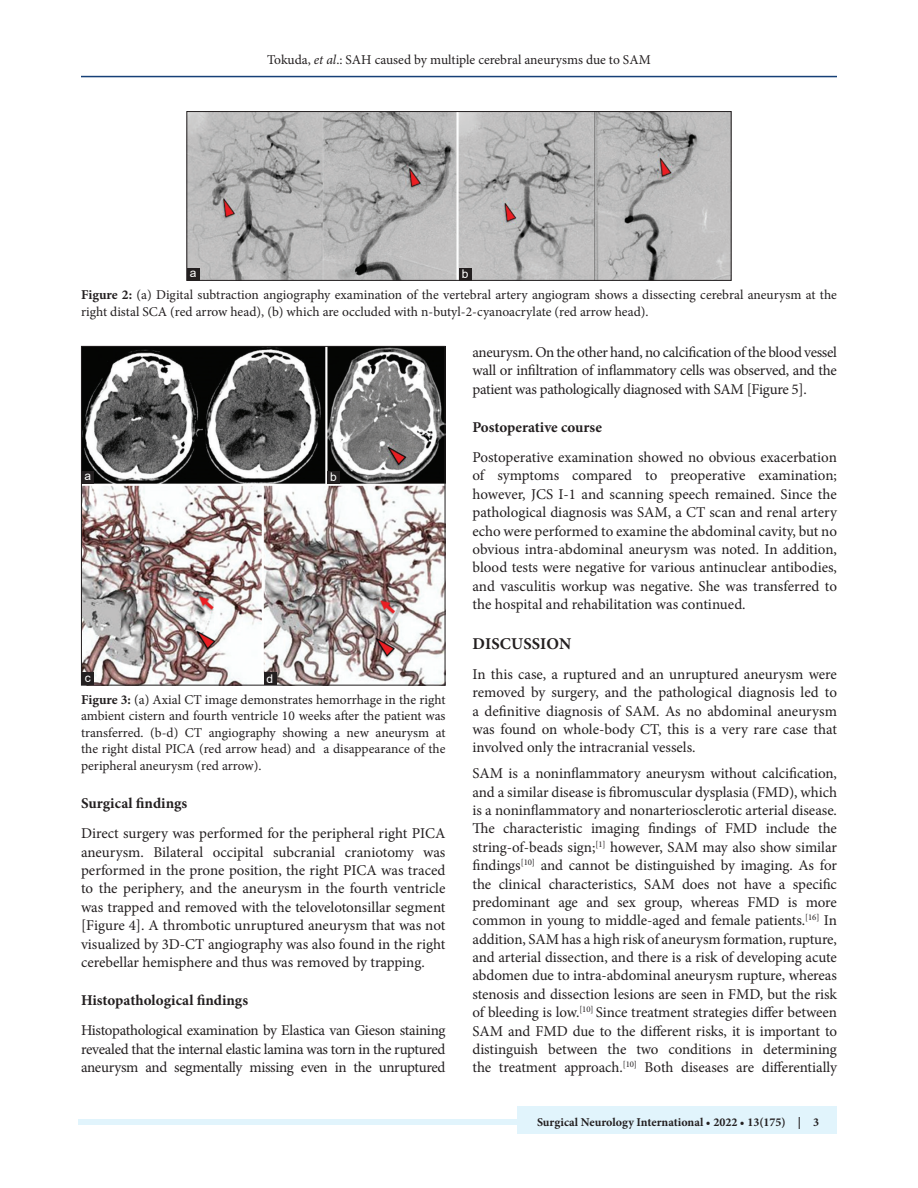
<style>
.page{position:relative;width:918px;height:1188px;background:#fff}
.page>*{position:absolute;margin:0;border:0;box-sizing:border-box;transform-origin:0 0}
.t1{font:700 16.5px "Minion Pro";letter-spacing:.01em;color:#231f20}
.TX{font:15px/18.5px "Minion Pro";letter-spacing:-.01em;color:#231f20;text-align:justify}
.t2{font:700 15px "Minion Pro";color:#231f20}
.FGC{font:13.5px/16.5px "Minion Pro";color:#231f20}
.JF{font:700 12px "Minion Pro";color:#231f20}
.LABEL{font:12px "Arial";color:#fff}
.s1{font-style:italic}
.s2{font-weight:700}
</style>
<div class="page">
<hr style="left:81px;top:76px;width:756px;height:1px;background:#164077">
<div style="left:78px;top:1119px;width:756px;height:6px;background:#e1f4fc"></div>
<div style="left:518px;top:1106px;width:319px;height:28px;background:#e1f4fc"></div>
<img style="left:189px;top:113px;width:540px;height:166px">
<div style="left:187px;top:111px;width:544px;height:170px;border:1px solid #231f20"></div>
<div style="left:459px;top:268px;width:12px;height:12px;background:#231f20"></div>
<div style="left:187px;top:268px;width:13px;height:12px;background:#231f20"></div>
<img style="left:83px;top:348px;width:360px;height:335px">
<div style="left:81px;top:346px;width:364px;height:339px;border:1px solid #231f20"></div>
<div style="left:264px;top:672px;width:12px;height:13px;background:#231f20"></div>
<div style="left:327px;top:471px;width:13px;height:13px;background:#231f20"></div>
<div style="left:82px;top:471px;width:12px;height:13px;background:#231f20"></div>
<div style="left:81px;top:672px;width:13px;height:13px;background:#231f20"></div>
<p class="FGC" style="left:267px;top:51px;width:385px">Tokuda, <span class="s1">et al</span>.: SAH caused by multiple cerebral aneurysms due to SAM</p>
<p class="LABEL" style="left:190px;top:265px;width:8px">a</p>
<p class="LABEL" style="left:462px;top:266px;width:8px">b</p>
<p class="FGC" style="left:81px;top:287px;width:758px"><span class="s2">Figure 2:</span> (a) Digital subtraction angiography examination of the vertebral artery angiogram shows a dissecting cerebral aneurysm at the right distal SCA (red arrow head), (b) which are occluded with n-butyl-2-cyanoacrylate (red arrow head).</p>
<p class="LABEL" style="left:85px;top:468px;width:8px">a</p>
<p class="LABEL" style="left:330px;top:469px;width:8px">b</p>
<p class="LABEL" style="left:85px;top:669px;width:7px">c</p>
<p class="LABEL" style="left:267px;top:671px;width:8px">d</p>
<p class="FGC" style="left:81px;top:691px;width:366px;text-align:justify"><span class="s2">Figure 3:</span> (a) Axial CT image demonstrates hemorrhage in the right ambient cistern and fourth ventricle 10 weeks after the patient was transferred. (b-d) CT angiography showing a new aneurysm at the right distal PICA (red arrow head) and a disappearance of the peripheral aneurysm (red arrow).</p>
<h2 class="t2" style="left:81px;top:793px;width:108px">Surgical findings</h2>
<p class="TX" style="left:81px;top:824px;width:366px">Direct surgery was performed for the peripheral right PICA aneurysm. Bilateral occipital subcranial craniotomy was performed in the prone position, the right PICA was traced to the periphery, and the aneurysm in the fourth ventricle was trapped and removed with the telovelotonsillar segment [Figure 4]. A thrombotic unruptured aneurysm that was not visualized by 3D-CT angiography was also found in the right cerebellar hemisphere and thus was removed by trapping.</p>
<h2 class="t2" style="left:81px;top:990px;width:169px">Histopathological findings</h2>
<p class="TX" style="left:81px;top:1021px;width:366px">Histopathological examination by Elastica van Gieson staining revealed that the internal elastic lamina was torn in the ruptured aneurysm and segmentally missing even in the unruptured</p>
<p class="TX" style="left:472px;top:343px;width:366px">aneurysm. On the other hand, no calcification of the blood vessel wall or infiltration of inflammatory cells was observed, and the patient was pathologically diagnosed with SAM [Figure 5].</p>
<h2 class="t2" style="left:472px;top:416px;width:131px">Postoperative course</h2>
<p class="TX" style="left:472px;top:448px;width:366px">Postoperative examination showed no obvious exacerbation of symptoms compared to preoperative examination; however, JCS I-1 and scanning speech remained. Since the pathological diagnosis was SAM, a CT scan and renal artery echo were performed to examine the abdominal cavity, but no obvious intra-abdominal aneurysm was noted. In addition, blood tests were negative for various antinuclear antibodies, and vasculitis workup was negative. She was transferred to the hospital and rehabilitation was continued.</p>
<h1 class="t1" style="left:473px;top:632px;width:100px">DISCUSSION</h1>
<p class="TX" style="left:472px;top:665px;width:366px">In this case, a ruptured and an unruptured aneurysm were removed by surgery, and the pathological diagnosis led to a definitive diagnosis of SAM. As no abdominal aneurysm was found on whole-body CT, this is a very rare case that involved only the intracranial vessels.</p>
<p class="TX" style="left:472px;top:764px;width:366px">SAM is a noninflammatory aneurysm without calcification, and a similar disease is fibromuscular dysplasia (FMD), which is a noninflammatory and nonarteriosclerotic arterial disease.<br>The characteristic imaging findings of FMD include the string-of-beads sign;<sup>[1]</sup> however, SAM may also show similar findings<sup>[10]</sup> and cannot be distinguished by imaging. As for the clinical characteristics, SAM does not have a specific predominant age and sex group, whereas FMD is more common in young to middle-aged and female patients.<sup>[16]</sup> In addition, SAM has a high risk of aneurysm formation, rupture, and arterial dissection, and there is a risk of developing acute abdomen due to intra-abdominal aneurysm rupture, whereas stenosis and dissection lesions are seen in FMD, but the risk of bleeding is low.<sup>[10]</sup> Since treatment strategies differ between SAM and FMD due to the different risks, it is important to distinguish between the two conditions in determining the treatment approach.<sup>[10]</sup> Both diseases are differentially</p>
<p class="JF" style="left:537px;top:1113px;width:284px">Surgical Neurology International • 2022 • 13(175) | 3</p>
</div>
